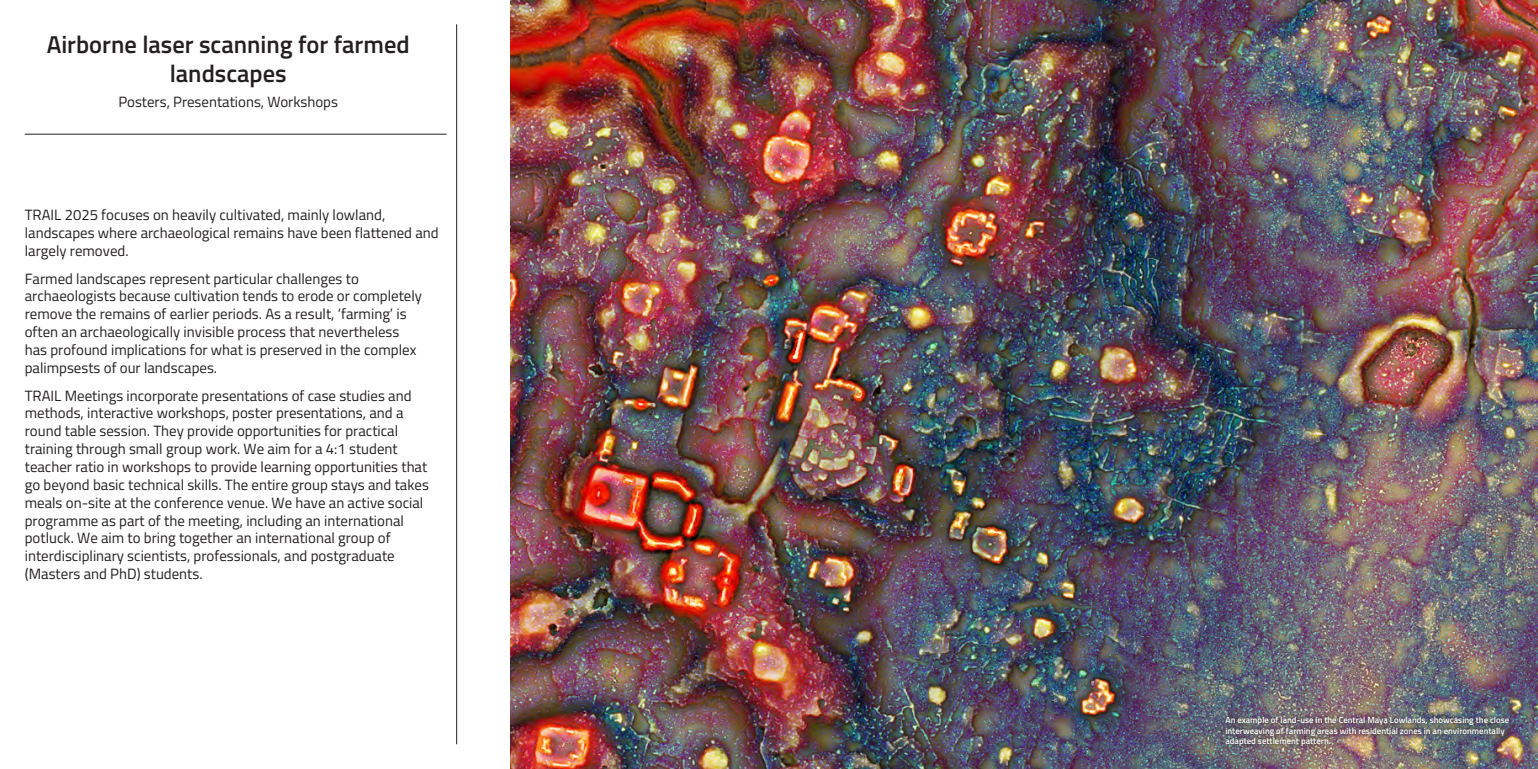
<style>
.page{position:relative;width:1538px;height:769px;background:#fff}
.page>*{position:absolute;margin:0;border:0;box-sizing:border-box;transform-origin:0 0}
.t1{font:600 24.5px/29.4px "Titillium Web";color:#231f20;text-align:center}
.t2{font:14.88px/17.8px "Titillium Web";color:#231f20}
.t3{font:600 8.75px/10.5px "Titillium Web";color:#fff}
</style>
<div class="page">
<hr style="left:25px;top:134px;width:421px;height:1px;background:#231f20">
<hr style="left:456px;top:25px;width:1px;height:719px;background:#231f20">
<img style="left:511px;top:0;width:1027px;height:769px">
<img style="left:1220px;top:712px;width:294px;height:39px">
<h1 class="t1" style="left:47px;top:28px;width:364px">Airborne laser scanning for farmed landscapes</h1>
<p class="t2" style="left:118px;top:93px;width:221px">Posters, Presentations, Workshops</p>
<p class="t2" style="left:25px;top:205px;width:415px">TRAIL 2025 focuses on heavily cultivated, mainly lowland, landscapes where archaeological remains have been flattened and largely removed.</p>
<p class="t2" style="left:25px;top:269px;width:399px">Farmed landscapes represent particular challenges to archaeologists because cultivation tends to erode or completely remove the remains of earlier periods. As a result, ‘farming’ is often an archaeologically invisible process that nevertheless has profound implications for what is preserved in the complex palimpsests of our landscapes.</p>
<p class="t2" style="left:25px;top:386px;width:406px">TRAIL Meetings incorporate presentations of case studies and methods, interactive workshops, poster presentations, and a round table session. They provide opportunities for practical training through small group work. We aim for a 4:1 student teacher ratio in workshops to provide learning opportunities that go beyond basic technical skills. The entire group stays and takes meals on-site at the conference venue. We have an active social programme as part of the meeting, including an international potluck. We aim to bring together an international group of interdisciplinary scientists, professionals, and postgraduate (Masters and PhD) students.</p>
<p class="t3" style="left:1225px;top:714px;width:285px">An example of land-use in the Central Maya Lowlands, showcasing the close interweaving of farming areas with residential zones in an environmentally adapted settlement pattern.</p>
</div>
